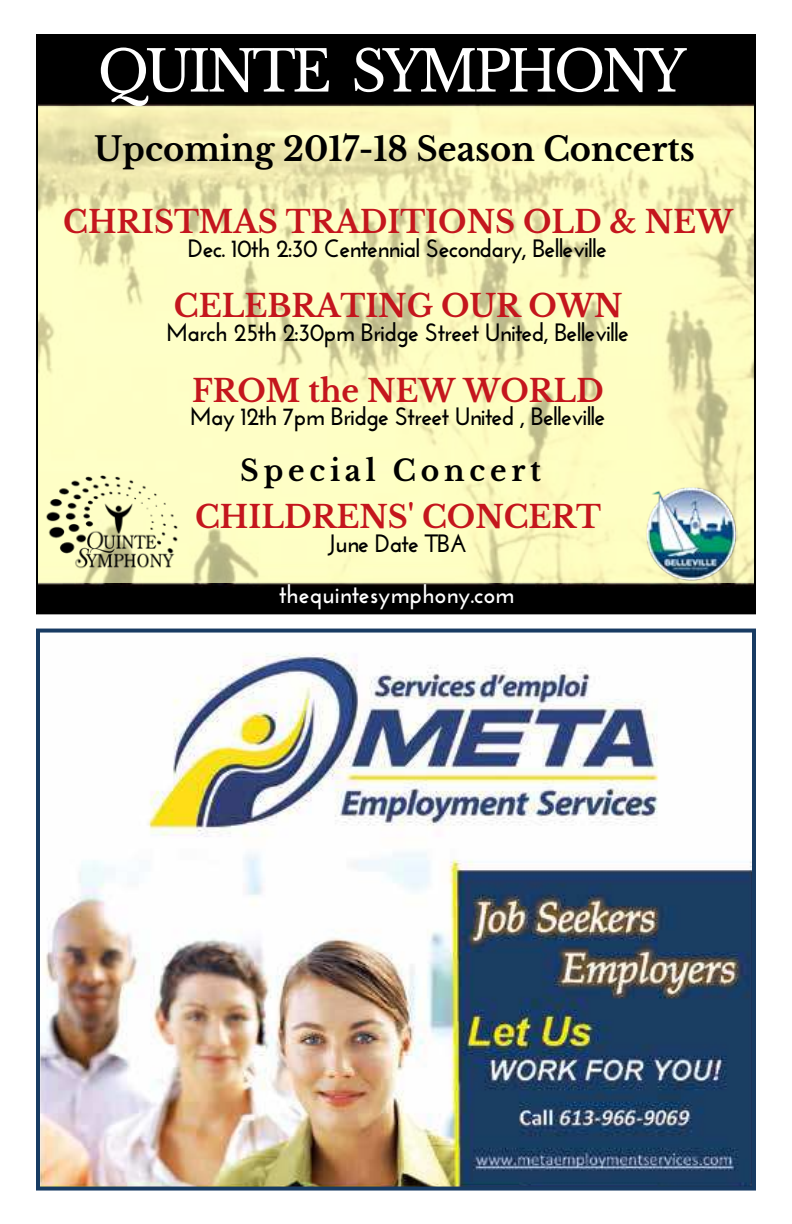
<style>
.page{position:relative;width:792px;height:1224px;background:#fff}
.page>*{position:absolute;margin:0;border:0;box-sizing:border-box;transform-origin:0 0}
.t1{font:56.4px "Libre Baskerville";letter-spacing:-.07em;color:#fff;scale:.96 1}
.t2{font:700 33.4px "Libre Baskerville";color:#000;scale:.96 1}
.t3{font:700 31.4px "Libre Baskerville";color:#c4161d;scale:.96 1}
.t4{font:700 29.2px "Libre Baskerville";letter-spacing:.17em;color:#000;scale:.96 1}
.t5{font:700 25px "Josefin Sans";letter-spacing:-.03em;color:#000;scale:.96 1}
.t6{font:700 25px "Josefin Sans";color:#fff;scale:.96 1}
</style>
<div class="page">
<div style="left:39px;top:38px;width:714px;height:573px;background:#000"></div>
<svg style="left:39px;top:106px;width:714px;height:477px;background:#f7f5bc"></svg>
<img style="left:645px;top:487px;width:93px;height:95px">
<img style="left:40px;top:451px;width:143px;height:148px">
<img style="left:41px;top:653px;width:710px;height:533px">
<div style="left:36px;top:629px;width:720px;height:562px;border:4px solid #183b63"></div>
<h1 class="t1" style="left:98px;top:37px;width:615px">QUINTE SYMPHONY</h1>
<h2 class="t2" style="left:94px;top:129px;width:627px">Upcoming 2017-18 Season Concerts</h2>
<p class="t3" style="left:63px;top:203px;width:699px">CHRISTMAS TRADITIONS OLD &amp; NEW</p>
<p class="t5" style="left:188px;top:234px;width:438px">Dec. 10th 2:30 Centennial Secondary, Belleville</p>
<p class="t3" style="left:174px;top:287px;width:469px">CELEBRATING OUR OWN</p>
<p class="t5" style="left:166px;top:318px;width:484px">March 25th 2:30pm Bridge Street United, Belleville</p>
<p class="t3" style="left:192px;top:371px;width:430px">FROM the NEW WORLD</p>
<p class="t5" style="left:189px;top:402px;width:435px">May 12th 7pm Bridge Street United , Belleville</p>
<p class="t4" style="left:240px;top:453px;width:315px">Special Concert</p>
<p class="t3" style="left:195px;top:498px;width:424px">CHILDRENS' CONCERT</p>
<p class="t5" style="left:328px;top:528px;width:147px">June Date TBA</p>
<p class="t6" style="left:279px;top:579px;width:247px">thequintesymphony.com</p>
</div>
